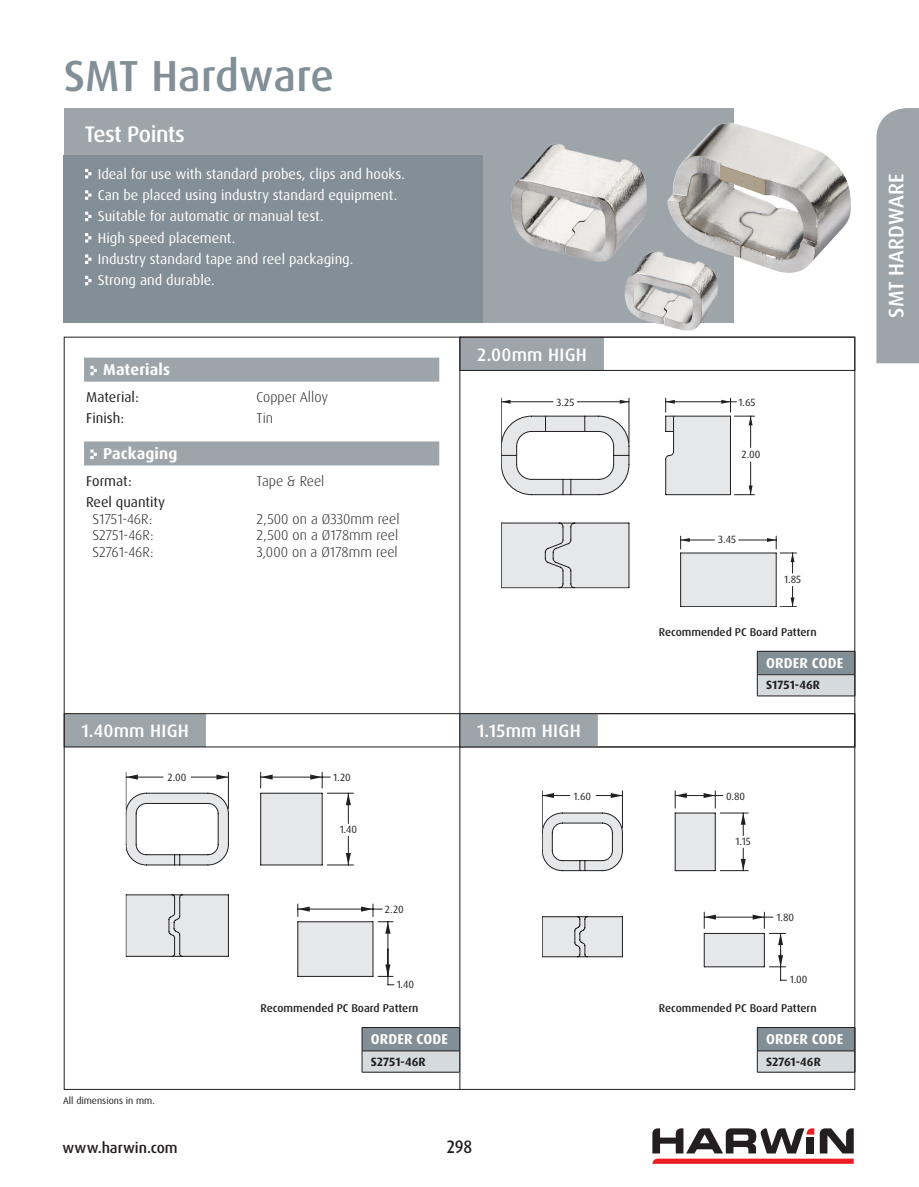
<style>
.page{position:relative;width:919px;height:1187px;background:#fff}
.page>*{position:absolute;margin:0;border:0;box-sizing:border-box;transform-origin:0 0}
.t1{font:500 43.5px "Dax OT";color:#828f96}
.t2{font:500 22.5px "Dax OT";letter-spacing:-.025em;color:#fff}
.t3{font:500 21px "Dax OT";letter-spacing:.01em;color:#fff}
.t4{font:500 18px "Dax OT";letter-spacing:.02em;color:#fff}
.t5{font:500 18px "Dax OT";color:#231f20;scale:.9 1}
.t6{font:700 15.75px "Dax OT";letter-spacing:.01em;color:#fff}
.t7{font:500 15px "Dax OT";color:#231f20}
.t8{font:14.25px/21.3px "Dax OT";color:#fff}
.t9{font:300 14.25px "Dax OT";color:#231f20}
.t10{font:14.25px "Dax OT";color:#231f20}
.t11{font:700 14.25px "Dax OT";letter-spacing:.01em;color:#fff}
.t12{font:700 12px "Dax OT";letter-spacing:.01em;color:#231f20}
.t13{font:500 11.25px "Dax OT";color:#231f20}
.t14{font:10.5px "Dax OT";color:#231f20}
.t15{font:9.75px "Dax OT";color:#231f20}
</style>
<div class="page">
<div style="left:64px;top:108px;width:669px;height:214px;background:#9da5ab"></div>
<div style="left:64px;top:155px;width:419px;height:167px;background:#828f96"></div>
<svg style="left:652px;top:1128px;width:201px;height:35px"></svg>
<div style="left:806px;top:1136px;width:8px;height:17px;background:#231f20"></div>
<svg style="left:501px;top:398px;width:295px;height:209px"></svg>
<div style="left:757px;top:1027px;width:97px;height:23px;background:#828f96"></div>
<div style="left:757px;top:1050px;width:97px;height:22px;background:#d4dade"></div>
<hr style="left:757px;top:1027px;width:98px;height:1px;background:#231f20">
<hr style="left:757px;top:1050px;width:98px;height:1px;background:#231f20">
<svg style="left:757px;top:1027px;width:1px;height:44px"></svg>
<hr style="left:757px;top:1071px;width:98px;height:1px;background:#231f20">
<div style="left:757px;top:651px;width:97px;height:23px;background:#828f96"></div>
<div style="left:757px;top:674px;width:97px;height:22px;background:#d4dade"></div>
<hr style="left:757px;top:651px;width:98px;height:1px;background:#231f20">
<hr style="left:757px;top:674px;width:98px;height:1px;background:#231f20">
<svg style="left:757px;top:651px;width:1px;height:44px"></svg>
<hr style="left:757px;top:695px;width:98px;height:1px;background:#231f20">
<div style="left:460px;top:337px;width:144px;height:33px;background:#9da5ab"></div>
<div style="left:459px;top:337px;width:396px;height:34px;border:1px solid #231f20"></div>
<hr style="left:459px;top:337px;width:1px;height:752px;background:#231f20">
<div style="left:65px;top:713px;width:141px;height:34px;background:#9da5ab"></div>
<div style="left:64px;top:713px;width:791px;height:34px;border:1px solid #231f20"></div>
<div style="left:460px;top:713px;width:137px;height:34px;background:#9da5ab"></div>
<div style="left:459px;top:713px;width:396px;height:34px;border:1px solid #231f20"></div>
<div style="left:362px;top:1027px;width:97px;height:23px;background:#828f96"></div>
<div style="left:362px;top:1050px;width:97px;height:22px;background:#d4dade"></div>
<hr style="left:362px;top:1027px;width:98px;height:1px;background:#231f20">
<hr style="left:362px;top:1050px;width:98px;height:1px;background:#231f20">
<svg style="left:362px;top:1028px;width:1px;height:43px"></svg>
<svg style="left:459px;top:1027px;width:1px;height:44px"></svg>
<hr style="left:362px;top:1071px;width:98px;height:1px;background:#231f20">
<div style="left:84px;top:357px;width:355px;height:24px;background:#9da5ab"></div>
<div style="left:84px;top:441px;width:355px;height:24px;background:#9da5ab"></div>
<svg style="left:90px;top:365px;width:7px;height:10px"></svg>
<svg style="left:90px;top:449px;width:7px;height:10px"></svg>
<hr style="left:387px;top:949px;width:1px;height:35px;background:#231f20">
<svg style="left:126px;top:772px;width:267px;height:205px"></svg>
<hr style="left:780px;top:950px;width:1px;height:30px;background:#231f20">
<svg style="left:542px;top:790px;width:243px;height:182px"></svg>
<svg style="left:85px;top:169px;width:6px;height:9px"></svg>
<svg style="left:85px;top:190px;width:6px;height:10px"></svg>
<svg style="left:85px;top:212px;width:6px;height:9px"></svg>
<svg style="left:85px;top:233px;width:6px;height:9px"></svg>
<svg style="left:85px;top:254px;width:6px;height:10px"></svg>
<svg style="left:85px;top:276px;width:6px;height:9px"></svg>
<div style="left:876px;top:108px;width:42px;height:255px;background:#9da5ab"></div>
<img style="left:667px;top:123px;width:184px;height:150px">
<img style="left:511px;top:144px;width:136px;height:118px">
<img style="left:620px;top:244px;width:102px;height:93px">
<h1 class="t1" style="left:64px;top:48px;width:272px">SMT Hardware</h1>
<h2 class="t2" style="left:85px;top:120px;width:102px">Test Points</h2>
<p class="t8" style="left:98px;top:163px;width:309px">Ideal for use with standard probes, clips and hooks.<br>Can be placed using industry standard equipment.<br>Suitable for automatic or manual test.<br>High speed placement.<br>Industry standard tape and reel packaging.<br>Strong and durable.</p>
<h3 class="t3" style="left:882px;top:317px;width:146px;rotate:-90deg">SMT HARDWARE</h3>
<p class="t6" style="left:103px;top:359px;width:68px">Materials</p>
<p class="t10" style="left:86px;top:388px;width:54px">Material:</p>
<p class="t9" style="left:256px;top:388px;width:73px">Copper Alloy</p>
<p class="t10" style="left:86px;top:409px;width:39px">Finish:</p>
<p class="t9" style="left:256px;top:409px;width:18px">Tin</p>
<p class="t6" style="left:103px;top:443px;width:76px">Packaging</p>
<p class="t10" style="left:86px;top:472px;width:47px">Format:</p>
<p class="t9" style="left:256px;top:472px;width:69px">Tape &amp; Reel</p>
<p class="t10" style="left:86px;top:493px;width:81px">Reel quantity</p>
<p class="t9" style="left:92px;top:509px;width:61px">S1751-46R:</p>
<p class="t9" style="left:256px;top:509px;width:144px">2,500 on a Ø330mm reel</p>
<p class="t9" style="left:92px;top:526px;width:63px">S2751-46R:</p>
<p class="t9" style="left:256px;top:526px;width:143px">2,500 on a Ø178mm reel</p>
<p class="t9" style="left:92px;top:542px;width:63px">S2761-46R:</p>
<p class="t9" style="left:256px;top:542px;width:143px">3,000 on a Ø178mm reel</p>
<p class="t4" style="left:477px;top:343px;width:111px">2.00mm HIGH</p>
<p class="t14" style="left:556px;top:395px;width:19px">3.25</p>
<p class="t14" style="left:738px;top:395px;width:18px">1.65</p>
<p class="t14" style="left:741px;top:448px;width:20px">2.00</p>
<p class="t14" style="left:718px;top:533px;width:19px">3.45</p>
<p class="t14" style="left:784px;top:573px;width:19px">1.85</p>
<p class="t13" style="left:658px;top:625px;width:159px">Recommended PC Board Pattern</p>
<p class="t11" style="left:766px;top:653px;width:79px">ORDER CODE</p>
<p class="t12" style="left:766px;top:677px;width:56px">S1751-46R</p>
<p class="t4" style="left:82px;top:719px;width:109px">1.40mm HIGH</p>
<p class="t4" style="left:477px;top:719px;width:105px">1.15mm HIGH</p>
<p class="t14" style="left:167px;top:771px;width:20px">2.00</p>
<p class="t14" style="left:333px;top:771px;width:19px">1.20</p>
<p class="t14" style="left:339px;top:822px;width:19px">1.40</p>
<p class="t14" style="left:385px;top:902px;width:20px">2.20</p>
<p class="t14" style="left:396px;top:978px;width:19px">1.40</p>
<p class="t14" style="left:573px;top:789px;width:19px">1.60</p>
<p class="t14" style="left:726px;top:789px;width:20px">0.80</p>
<p class="t14" style="left:735px;top:834px;width:17px">1.15</p>
<p class="t14" style="left:776px;top:910px;width:19px">1.80</p>
<p class="t14" style="left:789px;top:972px;width:19px">1.00</p>
<p class="t13" style="left:260px;top:1000px;width:159px">Recommended PC Board Pattern</p>
<p class="t13" style="left:658px;top:1000px;width:159px">Recommended PC Board Pattern</p>
<p class="t15" style="left:63px;top:1094px;width:93px">All dimensions in mm.</p>
<p class="t11" style="left:371px;top:1029px;width:79px">ORDER CODE</p>
<p class="t12" style="left:370px;top:1053px;width:57px">S2751-46R</p>
<p class="t7" style="left:63px;top:1138px;width:117px">www.harwin.com</p>
<p class="t5" style="left:446px;top:1134px;width:30px">298</p>
<p class="t11" style="left:766px;top:1029px;width:79px">ORDER CODE</p>
<p class="t12" style="left:766px;top:1053px;width:56px">S2761-46R</p>
</div>
